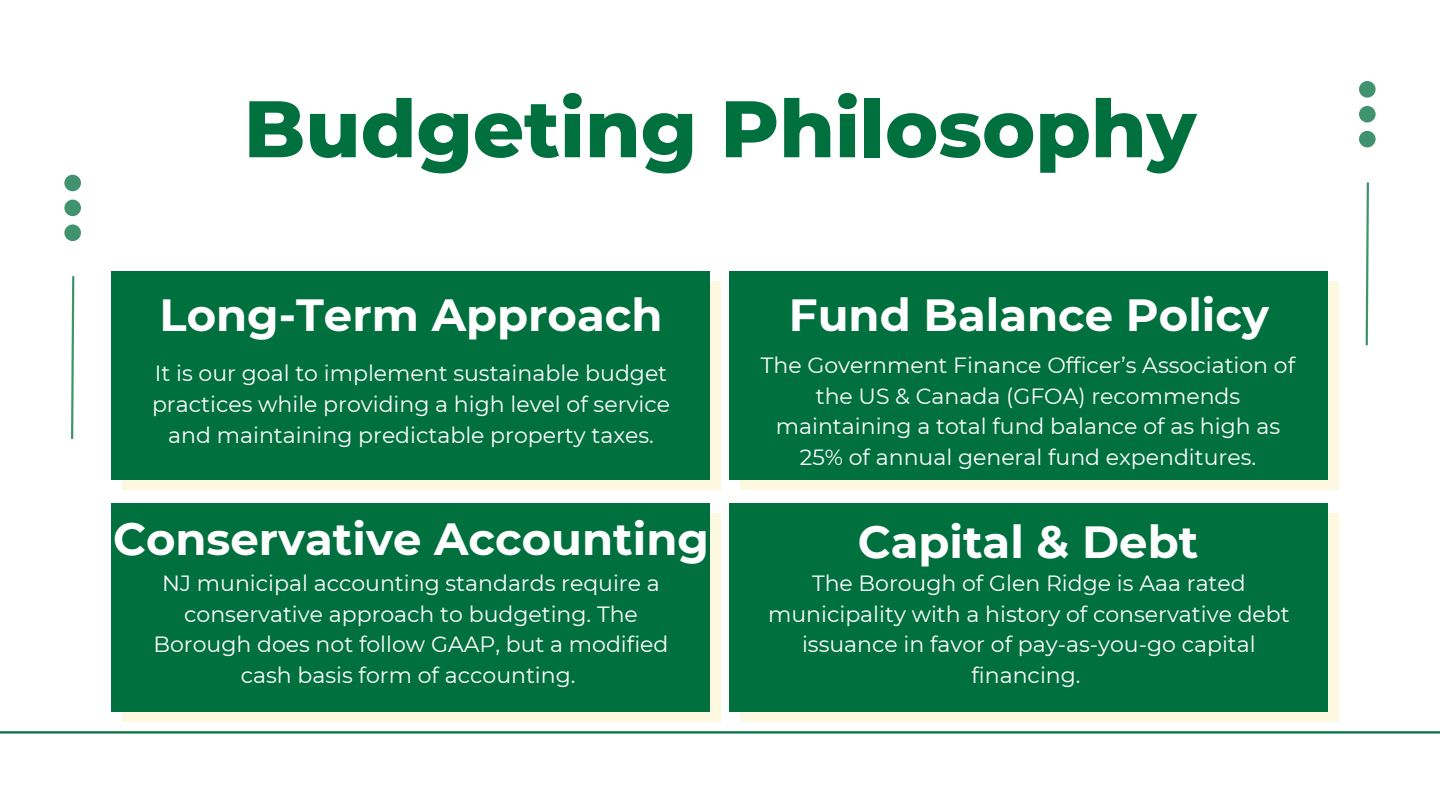
<style>
.page{position:relative;width:1440px;height:810px;background:#fff}
.page>*{position:absolute;margin:0;border:0;box-sizing:border-box;transform-origin:0 0}
.t1{font:800 80px "Montserrat";color:#00703e}
.t2{font:700 45px "Montserrat";color:#fff}
.t3{font:22px/30.8px "Montserrat";color:#fff;text-align:center}
</style>
<div class="page">
<hr style="left:0;top:731px;width:1440px;height:3px;background:#00703e">
<svg style="left:1359px;top:81px;width:17px;height:66px"></svg>
<svg style="left:64px;top:175px;width:17px;height:66px"></svg>
<svg style="left:1366px;top:182px;width:3px;height:164px"></svg>
<svg style="left:71px;top:276px;width:3px;height:163px"></svg>
<div style="left:122px;top:281px;width:598px;height:208px;background:#fdf9e1"></div>
<div style="left:122px;top:513px;width:598px;height:209px;background:#fdf9e1"></div>
<div style="left:740px;top:281px;width:598px;height:208px;background:#fdf9e1"></div>
<div style="left:740px;top:513px;width:598px;height:209px;background:#fdf9e1"></div>
<div style="left:112px;top:271px;width:598px;height:209px;background:#00703e"></div>
<div style="left:112px;top:504px;width:598px;height:208px;background:#00703e"></div>
<div style="left:730px;top:271px;width:598px;height:209px;background:#00703e"></div>
<div style="left:730px;top:504px;width:598px;height:208px;background:#00703e"></div>
<p class="t1" style="left:244px;top:80px;width:954px">Budgeting Philosophy</p>
<h2 class="t2" style="left:160px;top:287px;width:505px">Long-Term Approach</h2>
<p class="t3" style="left:152px;top:358px;width:519px">It is our goal to implement sustainable budget practices while providing a high level of service and maintaining predictable property taxes.</p>
<h2 class="t2" style="left:113px;top:511px;width:597px">Conservative Accounting</h2>
<p class="t3" style="left:154px;top:567px;width:516px">NJ municipal accounting standards require a conservative approach to budgeting. The Borough does not follow GAAP, but a modified cash basis form of accounting.</p>
<h1 class="t2" style="left:789px;top:287px;width:481px">Fund Balance Policy</h1>
<p class="t3" style="left:761px;top:350px;width:536px">The Government Finance Officer’s Association of the US &amp; Canada (GFOA) recommends maintaining a total fund balance of as high as 25% of annual general fund expenditures.</p>
<p class="t2" style="left:858px;top:515px;width:342px">Capital &amp; Debt</p>
<p class="t3" style="left:768px;top:567px;width:523px">The Borough of Glen Ridge is Aaa rated municipality with a history of conservative debt issuance in favor of pay-as-you-go capital financing.</p>
</div>
